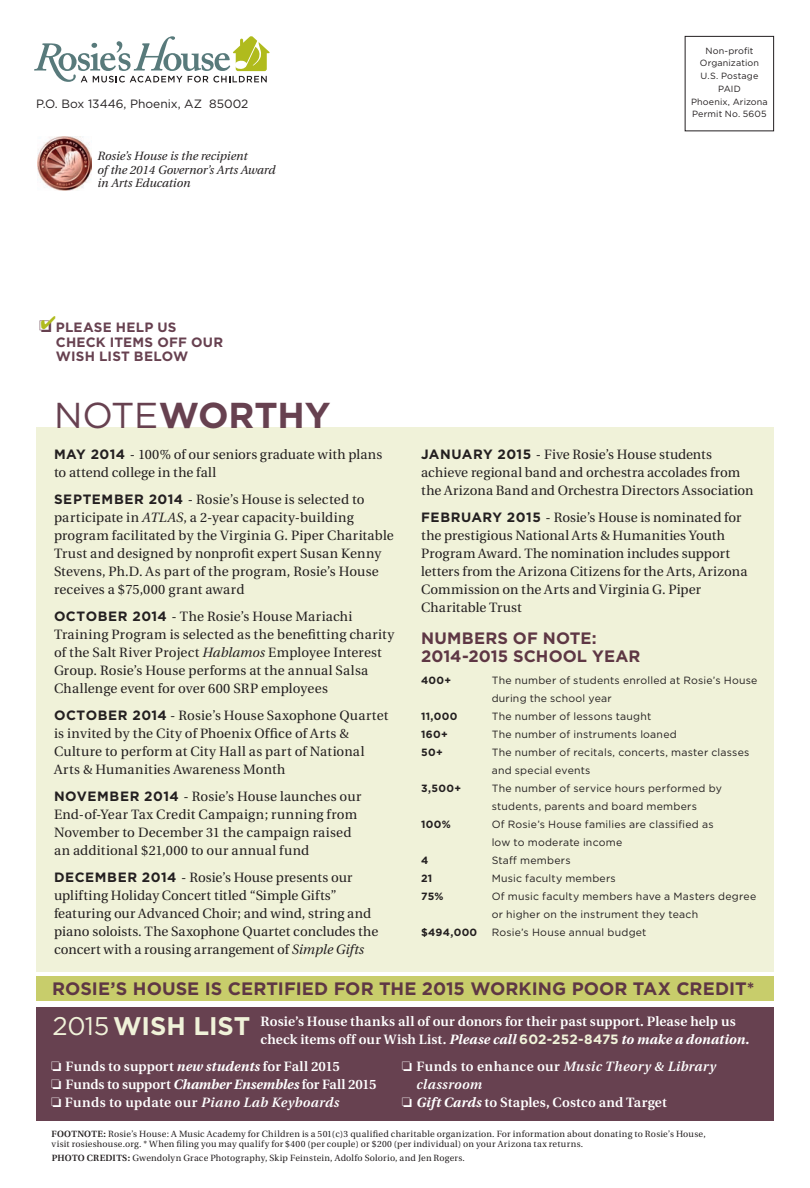
<style>
.page{position:relative;width:810px;height:1188px;background:#fff}
.page>*{position:absolute;margin:0;border:0;box-sizing:border-box;transform-origin:0 0}
.t1{font:700 36px "Gotham";color:#674150}
.t2{font:700 25.5px "Gotham";color:#f0f2d9}
.t3{font:700 18px "Gotham";color:#5e3744}
.t4{font:700 16.5px/18px "Gotham";letter-spacing:.005em;color:#5e3744}
.t5{font:13.5px/18px "Utopia";letter-spacing:.01em;color:#231f20}
.t6{font:600 13.5px/18px "Utopia";letter-spacing:.005em;color:#fff}
.t7{font:italic 600 13.5px "Utopia";letter-spacing:.03em;color:#fff}
.t8{font:700 13.5px/14.2px "Gotham";letter-spacing:.015em;color:#674150}
.t9{font:italic 12px/13.5px "Utopia";color:#231f20}
.t10{font:12px "Gotham";color:#231f20}
.t11{font:10.5px/18px "Gotham";letter-spacing:.02em;color:#231f20}
.t12{font:700 10.5px "Gotham";letter-spacing:.03em;color:#231f20}
.t13{font:9px/10.5px "Utopia";letter-spacing:.025em;color:#231f20}
.t14{font:9px/12.8px "Gotham";letter-spacing:.015em;color:#231f20;text-align:center}
.s1{font-weight:400}
.s2{font-family:"Gotham";font-weight:700}
.s3{font-style:italic}
.s4{font-weight:700;font-style:italic}
.s5{font-family:"Gotham";font-weight:700;color:#f0f2d9}
.s6{font-style:normal}
.s7{font-weight:600}
</style>
<div class="page">
<div style="left:36px;top:976px;width:738px;height:25px;background:#c8cd6b"></div>
<svg style="left:34px;top:36px;width:236px;height:47px"></svg>
<div style="left:36px;top:428px;width:738px;height:544px;background:#f0f2d9"></div>
<div style="left:685px;top:36px;width:89px;height:95px;border:1px solid #231f20"></div>
<div style="left:36px;top:1007px;width:738px;height:113px;background:#674150"></div>
<img style="left:38px;top:137px;width:53px;height:54px">
<p class="t10" style="left:36px;top:96px;width:214px">P.O. Box 13446, Phoenix, AZ 85002</p>
<p class="t9" style="left:97px;top:150px;width:180px">Rosie’s House is the recipient<br>of the 2014 Governor’s Arts Award in Arts Education</p>
<p class="t14" style="left:691px;top:44px;width:78px">Non-profit<br>Organization<br>U.S. Postage<br>PAID<br>Phoenix, Arizona<br>Permit No. 5605</p>
<p class="t8" style="left:56px;top:320px;width:169px;text-indent:-17px">❏ PLEASE HELP US<br>CHECK ITEMS OFF OUR<br>WISH LIST BELOW</p>
<h1 class="t1" style="left:54px;top:392px;width:278px"><span class="s1">NOTE</span>WORTHY</h1>
<p class="t5" style="left:54px;top:446px;width:330px"><span class="s2">MAY 2014</span> - 100% of our seniors graduate with plans to attend college in the fall</p>
<p class="t5" style="left:54px;top:491px;width:341px"><span class="s2">SEPTEMBER 2014</span> - Rosie’s House is selected to participate in <span class="s3">ATLAS</span>, a 2-year capacity-building program facilitated by the Virginia G. Piper Charitable Trust and designed by nonprofit expert Susan Kenny Stevens, Ph.D. As part of the program, Rosie’s House receives a $75,000 grant award</p>
<p class="t5" style="left:54px;top:608px;width:342px"><span class="s2">OCTOBER 2014</span> - The Rosie’s House Mariachi Training Program is selected as the benefitting charity of the Salt River Project <span class="s3">Hablamos</span> Employee Interest Group. Rosie’s House performs at the annual Salsa Challenge event for over 600 SRP employees</p>
<p class="t5" style="left:54px;top:707px;width:336px"><span class="s2">OCTOBER 2014</span> - Rosie’s House Saxophone Quartet is invited by the City of Phoenix Office of Arts &amp; Culture to perform at City Hall as part of National Arts &amp; Humanities Awareness Month</p>
<p class="t5" style="left:54px;top:788px;width:309px"><span class="s2">NOVEMBER 2014</span> - Rosie’s House launches our End-of-Year Tax Credit Campaign; running from November to December 31 the campaign raised an additional $21,000 to our annual fund</p>
<p class="t5" style="left:54px;top:869px;width:326px"><span class="s2">DECEMBER 2014</span> - Rosie’s House presents our uplifting Holiday Concert titled “Simple Gifts” featuring our Advanced Choir; and wind, string and piano soloists. The Saxophone Quartet concludes the concert with a rousing arrangement of <span class="s3">Simple Gifts</span></p>
<p class="t5" style="left:421px;top:446px;width:334px"><span class="s2">JANUARY 2015</span> - Five Rosie’s House students achieve regional band and orchestra accolades from the Arizona Band and Orchestra Directors Association</p>
<p class="t5" style="left:421px;top:509px;width:328px"><span class="s2">FEBRUARY 2015</span> - Rosie’s House is nominated for the prestigious National Arts &amp; Humanities Youth Program Award. The nomination includes support letters from the Arizona Citizens for the Arts, Arizona Commission on the Arts and Virginia G. Piper Charitable Trust</p>
<p class="t4" style="left:421px;top:629px;width:221px">NUMBERS OF NOTE:<br>2014-2015 SCHOOL YEAR</p>
<p class="t12" style="left:421px;top:673px;width:32px">400+</p>
<p class="t11" style="left:492px;top:671px;width:267px">The number of students enrolled at Rosie’s House during the school year</p>
<p class="t12" style="left:421px;top:709px;width:38px">11,000</p>
<p class="t11" style="left:492px;top:707px;width:161px">The number of lessons taught</p>
<p class="t12" style="left:421px;top:727px;width:28px">160+</p>
<p class="t11" style="left:492px;top:725px;width:187px">The number of instruments loaned</p>
<p class="t12" style="left:421px;top:745px;width:23px">50+</p>
<p class="t11" style="left:492px;top:743px;width:259px">The number of recitals, concerts, master classes and special events</p>
<p class="t12" style="left:421px;top:781px;width:41px">3,500+</p>
<p class="t11" style="left:492px;top:779px;width:232px">The number of service hours performed by students, parents and board members</p>
<p class="t12" style="left:421px;top:817px;width:31px">100%</p>
<p class="t11" style="left:492px;top:815px;width:223px">Of Rosie’s House families are classified as low to moderate income</p>
<p class="t12" style="left:421px;top:853px;width:9px">4</p>
<p class="t11" style="left:492px;top:851px;width:80px">Staff members</p>
<p class="t12" style="left:421px;top:871px;width:13px">21</p>
<p class="t11" style="left:492px;top:869px;width:126px">Music faculty members</p>
<p class="t12" style="left:421px;top:889px;width:24px">75%</p>
<p class="t11" style="left:492px;top:887px;width:266px">Of music faculty members have a Masters degree or higher on the instrument they teach</p>
<p class="t12" style="left:421px;top:925px;width:58px">$494,000</p>
<p class="t11" style="left:492px;top:923px;width:156px">Rosie’s House annual budget</p>
<h3 class="t3" style="left:52px;top:976px;width:704px">ROSIE’S HOUSE IS CERTIFIED FOR THE 2015 WORKING POOR TAX CREDIT*</h3>
<p class="t6" style="left:261px;top:1013px;width:490px">Rosie’s House thanks all of our donors for their past support. Please help us check items off our Wish List. <span class="s4">Please call</span> <span class="s5">602-252-8475</span> <span class="s4">to make a donation.</span></p>
<h2 class="t2" style="left:52px;top:1009px;width:199px"><span class="s1">2015</span> WISH LIST</h2>
<p class="t6" style="left:51px;top:1058px;width:327px">❏ Funds to support <span class="s4">new students</span> for Fall 2015<br>❏ Funds to support <span class="s4">Chamber Ensembles</span> for Fall 2015 ❏ Funds to update our <span class="s3">Piano Lab Keyboards</span></p>
<p class="t7" style="left:402px;top:1059px;width:316px">❏ <span class="s6">Funds to enhance our</span> Music Theory &amp; Library</p>
<p class="t7" style="left:416px;top:1077px;width:67px">classroom</p>
<p class="t6" style="left:402px;top:1094px;width:267px">❏ <span class="s4">Gift Cards</span> to Staples, Costco and Target</p>
<p class="t13" style="left:52px;top:1128px;width:656px"><span class="s7">FOOTNOTE:</span> Rosie’s House: A Music Academy for Children is a 501(c)3 qualified charitable organization. For information about donating to Rosie’s House, visit rosieshouse.org. * When filing you may qualify for $400 (per couple) or $200 (per individual) on your Arizona tax returns.</p>
<p class="t13" style="left:52px;top:1153px;width:415px"><span class="s7">PHOTO CREDITS:</span> Gwendolyn Grace Photography, Skip Feinstein, Adolfo Solorio, and Jen Rogers.</p>
</div>
